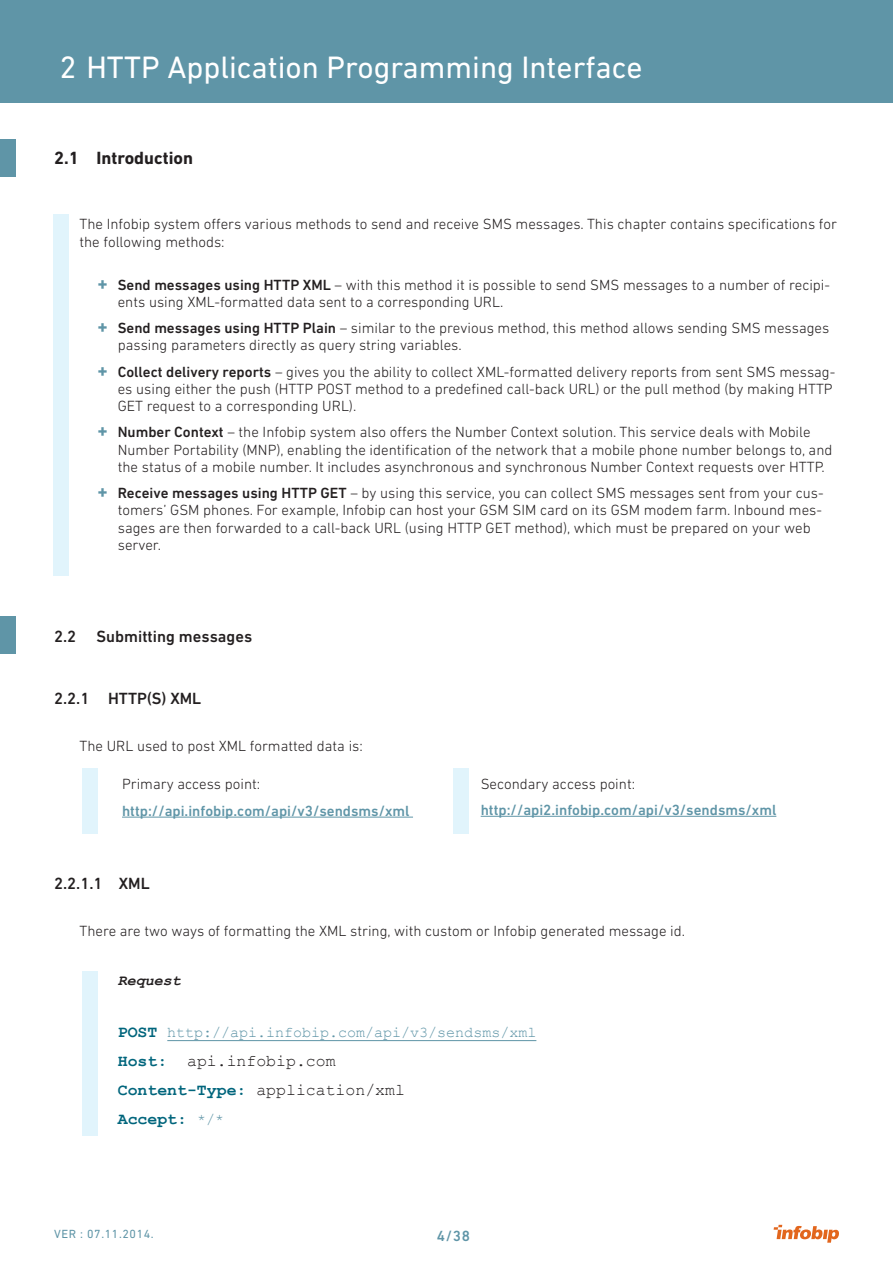
<style>
.page{position:relative;width:893px;height:1263px;background:#fff}
.page>*{position:absolute;margin:0;border:0;box-sizing:border-box;transform-origin:0 0}
.t1{font:31.5px "DIN Next LT Pro";color:#fff}
.t2{font:700 18px "DIN Next LT Pro";color:#231f20}
.t3{font:16.5px "Courier New";color:#231f20}
.t4{font:500 16.5px "DIN Next LT Pro";color:#231f20}
.t5{font:700 16.5px "Courier New";color:#00657c}
.t6{font:300 15px/17.2px "DIN Next LT Pro";color:#231f20}
.t7{font:500 15px "DIN Next LT Pro";color:#5f95a7}
.t8{font:15px "Courier New";color:#5f95a7}
.t9{font:italic 700 15px "Courier New";color:#231f20}
.t10{font:12px "DIN Next LT Pro";letter-spacing:.05em;color:#5f95a7}
.s1{font-family:"Bauhaus 93";font-weight:400;font-size:16.5px;color:#5f95a7}
.s2{font-weight:500}
.s3{font-weight:700;font-size:16.5px;color:#00657c}
.s4{font-weight:700;color:#00657c}
.s5{font-weight:400;font-size:15px;color:#5f95a7}
</style>
<div class="page">
<svg style="left:774px;top:1225px;width:65px;height:18px"></svg>
<div style="left:0;top:0;width:893px;height:102px;background:#5f95a7"></div>
<hr style="left:122px;top:817px;width:291px;height:1px;background:#5f95a7">
<hr style="left:167px;top:1040px;width:369px;height:1px;background:#5f95a7">
<hr style="left:481px;top:816px;width:295px;height:1px;background:#5f95a7">
<div style="left:83px;top:767px;width:15px;height:66px;background:#e1f4fc"></div>
<div style="left:0;top:617px;width:16px;height:37px;background:#5f95a7"></div>
<div style="left:0;top:139px;width:16px;height:37px;background:#5f95a7"></div>
<div style="left:453px;top:767px;width:16px;height:66px;background:#e1f4fc"></div>
<div style="left:53px;top:214px;width:16px;height:361px;background:#e1f4fc"></div>
<div style="left:83px;top:972px;width:15px;height:164px;background:#e1f4fc"></div>
<p class="t1" style="left:59px;top:49px;width:585px">2 HTTP Application Programming Interface</p>
<p class="t2" style="left:54px;top:147px;width:140px">2.1 Introduction</p>
<p class="t6" style="left:80px;top:215px;width:759px">The Infobip system offers various methods to send and receive SMS messages. This chapter contains specifications for the following methods:</p>
<p class="t6" style="left:118px;top:276px;width:714px;text-indent:-21px"><span class="s1">+</span> <span class="s2">Send messages using HTTP XML</span> – with this method it is possible to send SMS messages to a number of recipi&shy;ents using XML-formatted data sent to a corresponding URL.</p>
<p class="t6" style="left:118px;top:319px;width:713px;text-indent:-21px"><span class="s1">+</span> <span class="s2">Send messages using HTTP Plain</span> – similar to the previous method, this method allows sending SMS messages passing parameters directly as query string variables.</p>
<p class="t6" style="left:118px;top:363px;width:719px;text-indent:-21px"><span class="s1">+</span> <span class="s2">Collect delivery reports</span> – gives you the ability to collect XML-formatted delivery reports from sent SMS messag&shy;es using either the push (HTTP POST method to a predefined call-back URL) or the pull method (by making HTTP<br>GET request to a corresponding URL).</p>
<p class="t6" style="left:118px;top:423px;width:716px;text-indent:-21px"><span class="s1">+</span> <span class="s2">Number Context</span> – the Infobip system also offers the Number Context solution. This service deals with Mobile<br>Number Portability (MNP), enabling the identification of the network that a mobile phone number belongs to, and the status of a mobile number. It includes asynchronous and synchronous Number Context requests over HTTP.</p>
<p class="t6" style="left:118px;top:484px;width:707px;text-indent:-21px"><span class="s1">+</span> <span class="s2">Receive messages using HTTP GET</span> – by using this service, you can collect SMS messages sent from your cus&shy;tomers’ GSM phones. For example, Infobip can host your GSM SIM card on its GSM modem farm. Inbound mes&shy;sages are then forwarded to a call-back URL (using HTTP GET method), which must be prepared on your web server.</p>
<p class="t4" style="left:54px;top:627px;width:200px">2.2 Submitting messages</p>
<p class="t4" style="left:54px;top:688px;width:149px">2.2.1 HTTP(S) XML</p>
<p class="t6" style="left:80px;top:737px;width:285px">The URL used to post XML formatted data is:</p>
<p class="t6" style="left:122px;top:775px;width:140px">Primary access point:</p>
<p class="t7" style="left:122px;top:802px;width:289px">http://api.infobip.com/api/v3/sendsms/xml</p>
<p class="t6" style="left:481px;top:775px;width:156px">Secondary access point:</p>
<p class="t7" style="left:481px;top:801px;width:297px">http://api2.infobip.com/api/v3/sendsms/xml</p>
<p class="t4" style="left:54px;top:873px;width:97px">2.2.1.1 XML</p>
<p class="t6" style="left:80px;top:922px;width:607px">There are two ways of formatting the XML string, with custom or Infobip generated message id.</p>
<p class="t9" style="left:118px;top:970px;width:64px">Request</p>
<p class="t8" style="left:118px;top:1023px;width:420px"><span class="s3">POST</span> http://api.infobip.com/api/v3/sendsms/xml</p>
<p class="t3" style="left:118px;top:1050px;width:219px"><span class="s4">Host:</span> api.infobip.com</p>
<p class="t3" style="left:118px;top:1079px;width:289px"><span class="s4">Content-Type:</span> application/xml</p>
<p class="t5" style="left:118px;top:1108px;width:108px">Accept: <span class="s5">*/*</span></p>
<p class="t10" style="left:54px;top:1227px;width:101px">VER : 07.11.2014.</p>
<p class="t7" style="left:437px;top:1227px;width:35px">4/38</p>
</div>
